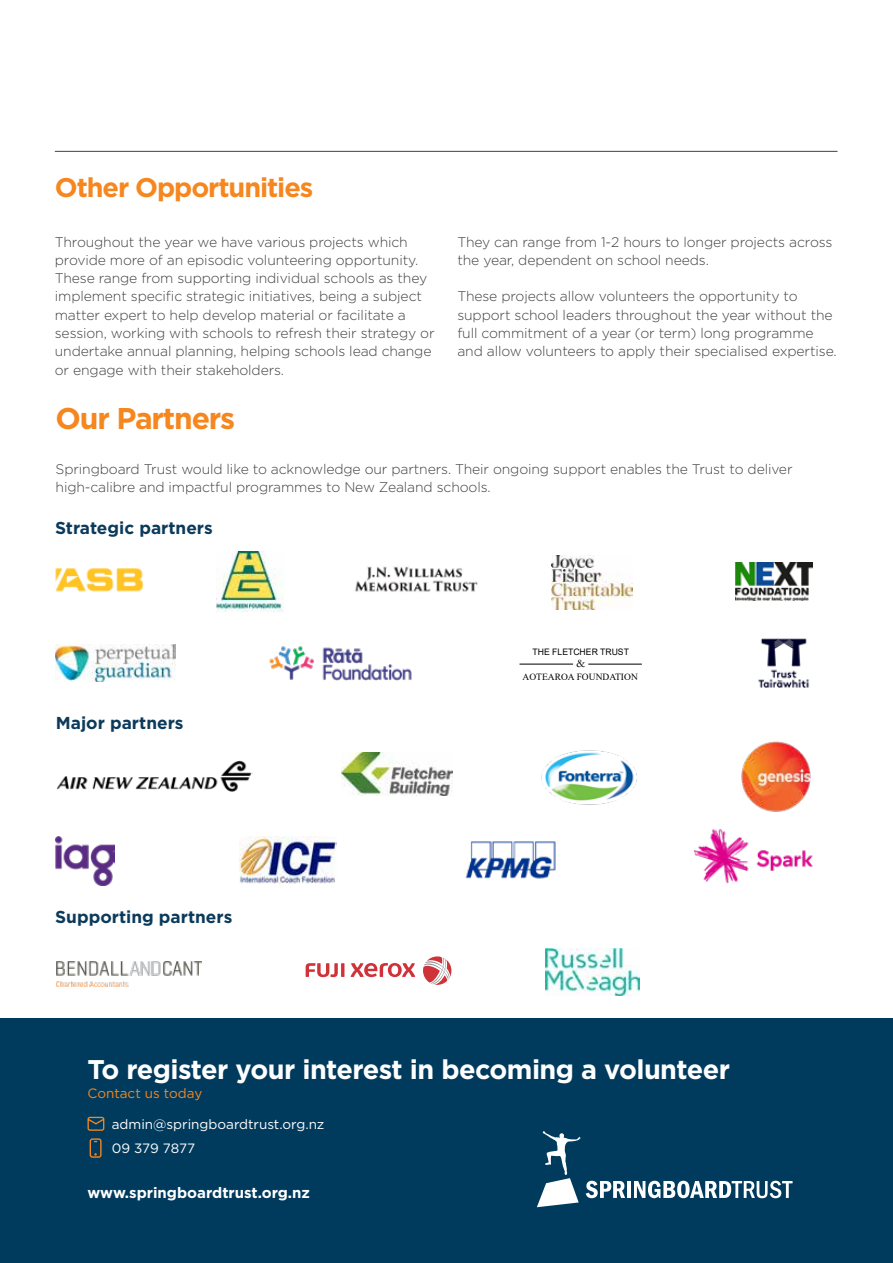
<style>
.page{position:relative;width:893px;height:1263px;background:#fff}
.page>*{position:absolute;margin:0;border:0;box-sizing:border-box;transform-origin:0 0}
.t1{font:700 30px "Gotham";letter-spacing:-.04em;color:#f6871f}
.t2{font:700 27px "Gotham";letter-spacing:-.02em;color:#fff}
.t3{font:700 27px "Gotham";letter-spacing:-.04em;color:#f6871f}
.t4{font:700 17.25px "Gotham";color:#0b3a5b}
.t5{font:700 15px "Gotham";color:#fff}
.t6{font:300 13.95px/18.3px "Gotham";letter-spacing:-.01em;color:#414042}
.t7{font:13.5px/24px "Gotham";color:#fff}
.t8{font:13.5px "Gotham";color:#f6871f}
.t9{font:12.3px "Garamond";color:#000}
.t10{font:9.45px "Times New Roman";color:#000}
.t11{font:8.85px "Arial";color:#000}
</style>
<div class="page">
<div style="left:0;top:1018px;width:893px;height:245px;background:#003b5e"></div>
<svg style="left:89px;top:1138px;width:13px;height:20px"></svg>
<svg style="left:87px;top:1116px;width:18px;height:15px"></svg>
<hr style="left:627px;top:1181px;width:4px;height:17px;background:#fff">
<svg style="left:634px;top:1181px;width:159px;height:17px"></svg>
<svg style="left:537px;top:1131px;width:88px;height:76px"></svg>
<hr style="left:55px;top:151px;width:782px;height:1px;background:#414042">
<img style="left:758px;top:638px;width:51px;height:50px">
<img style="left:56px;top:644px;width:120px;height:37px">
<img style="left:355px;top:566px;width:123px;height:26px">
<img style="left:216px;top:551px;width:68px;height:61px">
<img style="left:552px;top:555px;width:80px;height:54px">
<img style="left:736px;top:563px;width:77px;height:38px">
<img style="left:55px;top:568px;width:88px;height:24px">
<hr style="left:588px;top:664px;width:54px;height:1px;background:#000">
<hr style="left:519px;top:664px;width:54px;height:1px;background:#000">
<img style="left:269px;top:646px;width:143px;height:35px">
<img style="left:56px;top:760px;width:197px;height:32px">
<img style="left:56px;top:836px;width:58px;height:49px">
<img style="left:342px;top:752px;width:110px;height:43px">
<img style="left:541px;top:750px;width:96px;height:55px">
<img style="left:741px;top:741px;width:70px;height:62px">
<img style="left:239px;top:836px;width:98px;height:47px">
<img style="left:465px;top:841px;width:91px;height:38px">
<img style="left:693px;top:803px;width:120px;height:81px">
<svg style="left:423px;top:956px;width:28px;height:29px"></svg>
<svg style="left:351px;top:963px;width:64px;height:14px"></svg>
<hr style="left:341px;top:963px;width:3px;height:14px;background:#cf3339">
<svg style="left:306px;top:963px;width:32px;height:14px"></svg>
<img style="left:56px;top:962px;width:146px;height:24px">
<img style="left:545px;top:948px;width:95px;height:48px">
<h2 class="t3" style="left:55px;top:169px;width:260px">Other Opportunities</h2>
<p class="t6" style="left:55px;top:232px;width:381px">Throughout the year we have various projects which provide more of an episodic volunteering opportunity.<br>These range from supporting individual schools as they implement specific strategic initiatives, being a subject matter expert to help develop material or facilitate a session, working with schools to refresh their strategy or undertake annual planning, helping schools lead change or engage with their stakeholders.</p>
<p class="t6" style="left:457px;top:232px;width:376px">They can range from 1-2 hours to longer projects across the year, dependent on school needs.</p>
<p class="t6" style="left:457px;top:287px;width:381px">These projects allow volunteers the opportunity to support school leaders throughout the year without the full commitment of a year (or term) long programme and allow volunteers to apply their specialised expertise.</p>
<h1 class="t1" style="left:56px;top:398px;width:181px">Our Partners</h1>
<p class="t6" style="left:56px;top:459px;width:738px">Springboard Trust would like to acknowledge our partners. Their ongoing support enables the Trust to deliver high-calibre and impactful programmes to New Zealand schools.</p>
<p class="t4" style="left:55px;top:516px;width:159px">Strategic partners</p>
<p class="t4" style="left:56px;top:712px;width:129px">Major partners</p>
<p class="t4" style="left:55px;top:906px;width:179px">Supporting partners</p>
<p class="t11" style="left:532px;top:645px;width:98px">THE FLETCHER TRUST</p>
<p class="t9" style="left:577px;top:655px;width:10px">&amp;</p>
<p class="t10" style="left:523px;top:670px;width:117px">AOTEAROA FOUNDATION</p>
<h2 class="t2" style="left:87px;top:1051px;width:644px">To register your interest in becoming a volunteer</h2>
<p class="t8" style="left:87px;top:1084px;width:116px">Contact us today</p>
<p class="t7" style="left:112px;top:1112px;width:214px">admin@springboardtrust.org.nz<br>09 379 7877</p>
<p class="t5" style="left:87px;top:1183px;width:224px">www.springboardtrust.org.nz</p>
</div>
